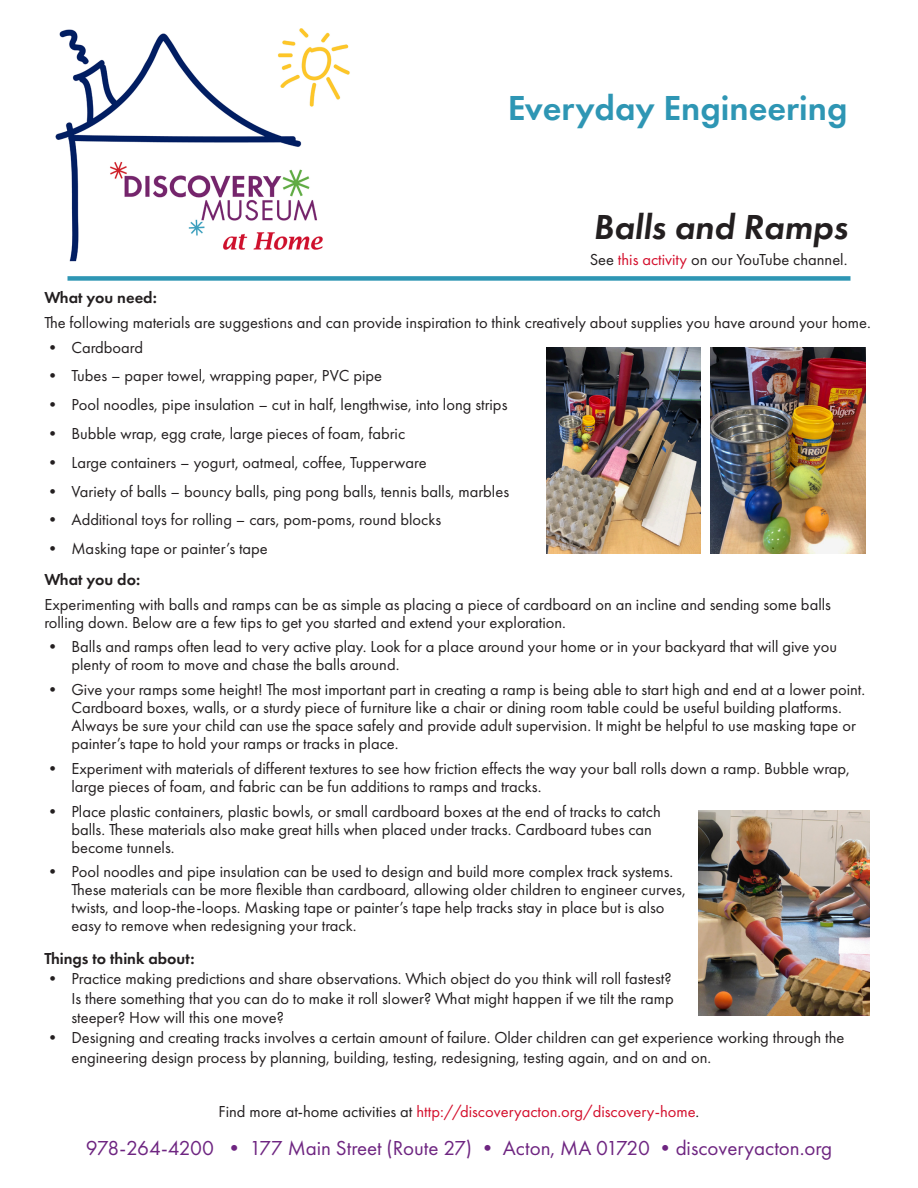
<style>
.page{position:relative;width:918px;height:1188px;background:#fff}
.page>*{position:absolute;margin:0;border:0;box-sizing:border-box;transform-origin:0 0}
.t1{font:600 36px "Futura PT";color:#2e96b4}
.t2{font:italic 600 36px "Futura PT";color:#231f20}
.t3{font:21px "Futura PT";color:#6e2581}
.t4{font:16.5px/18px "Futura PT";color:#231f20}
.t5{font:16.5px "Futura PT";color:#d40f2c}
.t6{font:600 16.5px "Futura PT";color:#231f20}
.s1{color:#d40f2c}
.s2{color:#231f20}
</style>
<div class="page">
<img style="left:55px;top:28px;width:295px;height:234px">
<img style="left:699px;top:810px;width:170px;height:206px">
<img style="left:546px;top:348px;width:155px;height:206px">
<img style="left:711px;top:348px;width:154px;height:206px">
<div style="left:68px;top:276px;width:782px;height:5px;background:#2e96b4"></div>
<p class="t1" style="left:508px;top:86px;width:341px">Everyday Engineering</p>
<p class="t2" style="left:593px;top:204px;width:256px">Balls and Ramps</p>
<p class="t4" style="left:590px;top:250px;width:259px">See <span class="s1">this activity</span> on our YouTube channel.</p>
<p class="t6" style="left:44px;top:287px;width:114px">What you need:</p>
<p class="t4" style="left:44px;top:313px;width:828px">The following materials are suggestions and can provide inspiration to think creatively about supplies you have around your home.</p>
<p class="t4" style="left:44px;top:338px;width:100px">• Cardboard</p>
<p class="t4" style="left:44px;top:367px;width:339px">• Tubes – paper towel, wrapping paper, PVC pipe</p>
<p class="t4" style="left:44px;top:396px;width:465px">• Pool noodles, pipe insulation – cut in half, lengthwise, into long strips</p>
<p class="t4" style="left:44px;top:424px;width:362px">• Bubble wrap, egg crate, large pieces of foam, fabric</p>
<p class="t4" style="left:44px;top:453px;width:384px">• Large containers – yogurt, oatmeal, coffee, Tupperware</p>
<p class="t4" style="left:44px;top:482px;width:466px">• Variety of balls – bouncy balls, ping pong balls, tennis balls, marbles</p>
<p class="t4" style="left:44px;top:511px;width:398px">• Additional toys for rolling – cars, pom-poms, round blocks</p>
<p class="t4" style="left:44px;top:540px;width:225px">• Masking tape or painter’s tape</p>
<p class="t6" style="left:44px;top:569px;width:97px">What you do:</p>
<p class="t4" style="left:44px;top:595px;width:788px">Experimenting with balls and ramps can be as simple as placing a piece of cardboard on an incline and sending some balls rolling down. Below are a few tips to get you started and extend your exploration.</p>
<p class="t4" style="left:71px;top:638px;width:767px;text-indent:-27px">• Balls and ramps often lead to very active play. Look for a place around your home or in your backyard that will give you plenty of room to move and chase the balls around.</p>
<p class="t4" style="left:71px;top:681px;width:795px;text-indent:-27px">• Give your ramps some height! The most important part in creating a ramp is being able to start high and end at a lower point.<br>Cardboard boxes, walls, or a sturdy piece of furniture like a chair or dining room table could be useful building platforms.<br>Always be sure your child can use the space safely and provide adult supervision. It might be helpful to use masking tape or painter’s tape to hold your ramps or tracks in place.</p>
<p class="t4" style="left:71px;top:759px;width:780px;text-indent:-27px">• Experiment with materials of different textures to see how friction effects the way your ball rolls down a ramp. Bubble wrap, large pieces of foam, and fabric can be fun additions to ramps and tracks.</p>
<p class="t4" style="left:71px;top:802px;width:591px;text-indent:-27px">• Place plastic containers, plastic bowls, or small cardboard boxes at the end of tracks to catch balls. These materials also make great hills when placed under tracks. Cardboard tubes can become tunnels.</p>
<p class="t4" style="left:71px;top:863px;width:616px;text-indent:-27px">• Pool noodles and pipe insulation can be used to design and build more complex track systems.<br>These materials can be more flexible than cardboard, allowing older children to engineer curves, twists, and loop-the-loops. Masking tape or painter’s tape help tracks stay in place but is also easy to remove when redesigning your track.</p>
<p class="t6" style="left:44px;top:948px;width:152px">Things to think about:</p>
<p class="t4" style="left:71px;top:968px;width:604px;line-height:19.8px;text-indent:-27px">• Practice making predictions and share observations. Which object do you think will roll fastest?<br>Is there something that you can do to make it roll slower? What might happen if we tilt the ramp steeper? How will this one move?</p>
<p class="t4" style="left:71px;top:1028px;width:774px;line-height:19.8px;text-indent:-27px">• Designing and creating tracks involves a certain amount of failure. Older children can get experience working through the engineering design process by planning, building, testing, redesigning, testing again, and on and on.</p>
<p class="t5" style="left:219px;top:1102px;width:482px"><span class="s2">Find more at-home activities at</span> http://discoveryacton.org/discovery-home<span class="s2">.</span></p>
<p class="t3" style="left:86px;top:1135px;width:748px">978-264-4200 • 177 Main Street (Route 27) • Acton, MA 01720 •discoveryacton.org</p>
</div>
